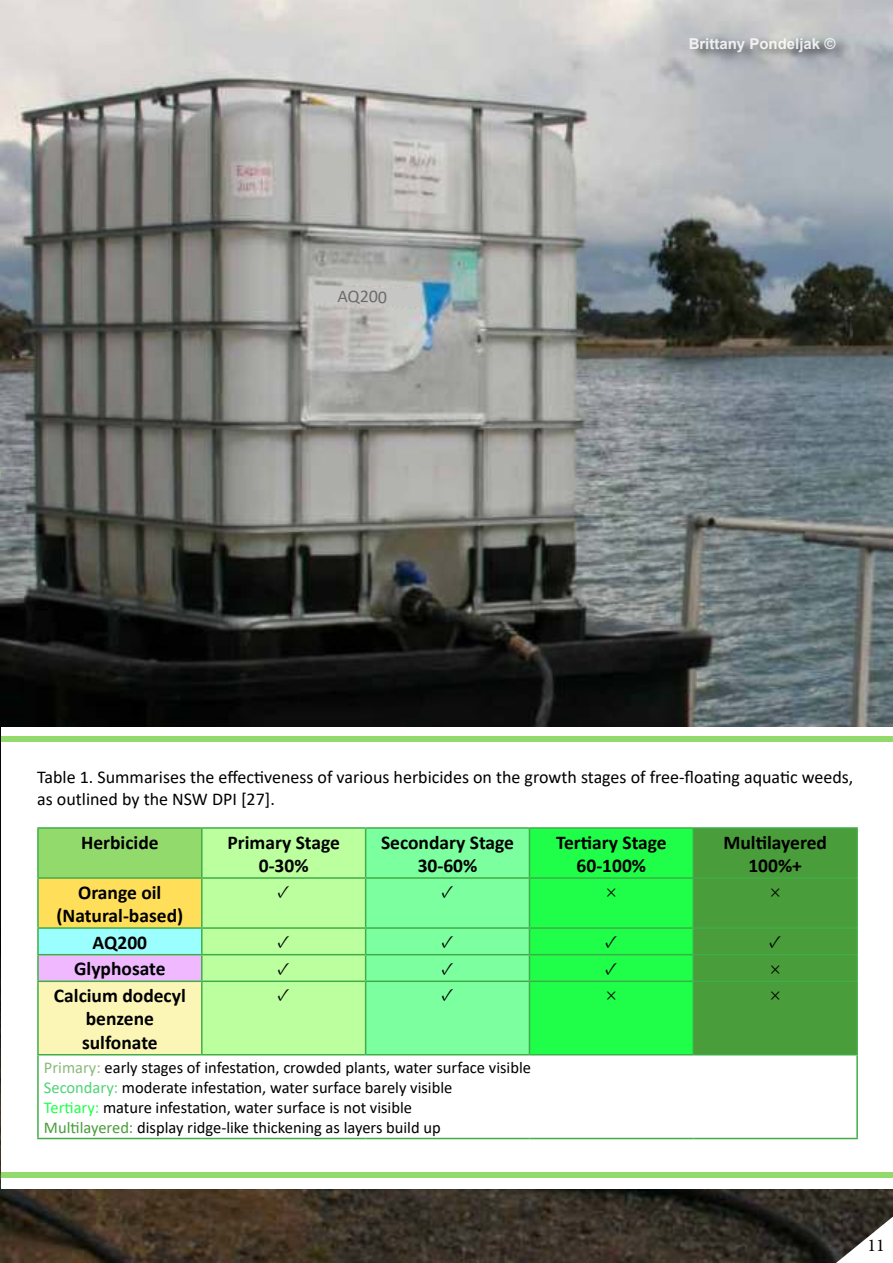
<style>
.page{position:relative;width:893px;height:1263px;background:#fff}
.page>*{position:absolute;margin:0;border:0;box-sizing:border-box;transform-origin:0 0}
.t1{font:700 19.5px/23.4px "Calibri";color:#000;text-align:center}
.t2{font:18px/21.6px "Calibri";color:#000}
.t3{font:18px "Minion Pro";color:#000}
.t4{font:18px "Calibri";color:#6f6b67}
.t5{font:16.5px/19.8px "Calibri";color:#000}
.t6{font:700 15px "Arial";color:#fff}
.s1{color:#8aba79}
.s2{color:#4fd377}
.s3{color:#1fff4a}
.s4{color:#499d3a}
</style>
<div class="page">
<img style="left:0;top:0;width:893px;height:1263px">
<div style="left:1px;top:727px;width:892px;height:461px;background:#fff"></div>
<div style="left:1px;top:736px;width:892px;height:5px;background:#93da6c"></div>
<div style="left:1px;top:1172px;width:892px;height:6px;background:#93da6c"></div>
<div style="left:38px;top:828px;width:164px;height:50px;background:#93da6c"></div>
<div style="left:202px;top:828px;width:164px;height:50px;background:#bbff9f"></div>
<div style="left:366px;top:828px;width:163px;height:50px;background:#7bff9f"></div>
<div style="left:529px;top:828px;width:164px;height:50px;background:#1fff4a"></div>
<div style="left:693px;top:828px;width:164px;height:50px;background:#499d3a"></div>
<div style="left:38px;top:878px;width:164px;height:50px;background:#ffdf5a"></div>
<div style="left:38px;top:928px;width:164px;height:27px;background:#9cffff"></div>
<div style="left:38px;top:955px;width:164px;height:26px;background:#efb8ff"></div>
<div style="left:38px;top:981px;width:164px;height:74px;background:#fbf6b5"></div>
<hr style="left:37px;top:827px;width:165px;height:2px;background:#40ad48">
<hr style="left:37px;top:829px;width:2px;height:48px;background:#40ad48">
<hr style="left:202px;top:827px;width:164px;height:2px;background:#40ad48">
<hr style="left:201px;top:829px;width:2px;height:48px;background:#40ad48">
<hr style="left:366px;top:827px;width:163px;height:2px;background:#40ad48">
<hr style="left:365px;top:829px;width:1px;height:48px;background:#40ad48">
<hr style="left:529px;top:827px;width:164px;height:2px;background:#40ad48">
<hr style="left:529px;top:829px;width:1px;height:48px;background:#40ad48">
<hr style="left:693px;top:827px;width:165px;height:2px;background:#40ad48">
<hr style="left:693px;top:829px;width:1px;height:48px;background:#40ad48">
<hr style="left:856px;top:829px;width:2px;height:48px;background:#40ad48">
<hr style="left:37px;top:877px;width:165px;height:2px;background:#40ad48">
<hr style="left:37px;top:879px;width:2px;height:48px;background:#40ad48">
<hr style="left:37px;top:927px;width:165px;height:2px;background:#40ad48">
<hr style="left:37px;top:929px;width:2px;height:25px;background:#40ad48">
<hr style="left:37px;top:954px;width:165px;height:1px;background:#40ad48">
<hr style="left:37px;top:955px;width:2px;height:25px;background:#40ad48">
<hr style="left:37px;top:980px;width:165px;height:2px;background:#40ad48">
<hr style="left:37px;top:982px;width:2px;height:72px;background:#40ad48">
<hr style="left:37px;top:1054px;width:165px;height:1px;background:#40ad48">
<hr style="left:37px;top:1055px;width:2px;height:83px;background:#40ad48">
<hr style="left:856px;top:1055px;width:2px;height:83px;background:#40ad48">
<hr style="left:37px;top:1138px;width:165px;height:1px;background:#40ad48">
<hr style="left:202px;top:1138px;width:164px;height:1px;background:#40ad48">
<hr style="left:366px;top:1138px;width:163px;height:1px;background:#40ad48">
<hr style="left:529px;top:1138px;width:164px;height:1px;background:#40ad48">
<hr style="left:693px;top:1138px;width:165px;height:1px;background:#40ad48">
<hr style="left:202px;top:877px;width:164px;height:2px;background:#40ad48">
<hr style="left:201px;top:879px;width:2px;height:48px;background:#40ad48">
<hr style="left:201px;top:929px;width:2px;height:25px;background:#40ad48">
<hr style="left:201px;top:955px;width:2px;height:25px;background:#40ad48">
<hr style="left:201px;top:982px;width:2px;height:72px;background:#40ad48">
<hr style="left:366px;top:877px;width:163px;height:2px;background:#40ad48">
<hr style="left:529px;top:877px;width:164px;height:2px;background:#40ad48">
<hr style="left:693px;top:877px;width:165px;height:2px;background:#40ad48">
<hr style="left:856px;top:879px;width:2px;height:48px;background:#40ad48">
<hr style="left:693px;top:927px;width:165px;height:2px;background:#40ad48">
<hr style="left:856px;top:929px;width:2px;height:25px;background:#40ad48">
<hr style="left:693px;top:954px;width:165px;height:1px;background:#40ad48">
<svg style="left:202px;top:878px;width:654px;height:177px;background:#66e46f"></svg>
<hr style="left:856px;top:955px;width:2px;height:25px;background:#40ad48">
<hr style="left:693px;top:980px;width:165px;height:2px;background:#40ad48">
<hr style="left:693px;top:982px;width:1px;height:72px;background:#40ad48">
<hr style="left:856px;top:982px;width:2px;height:72px;background:#40ad48">
<hr style="left:693px;top:1054px;width:165px;height:1px;background:#40ad48">
<svg style="left:836px;top:1216px;width:57px;height:47px"></svg>
<div style="left:690px;top:34px;width:162px;height:30px;background:#000;opacity:.75"></div>
<div style="left:312px;top:285px;width:109px;height:21px;background:#c6c6c5"></div>
<p class="t4" style="left:338px;top:283px;width:51px;rotate:1deg">AQ200</p>
<p class="t6" style="left:688px;top:38px;width:148px">Brittany Pondeljak ©</p>
<p class="t2" style="left:37px;top:766px;width:818px">Table 1. Summarises the effectiveness of various herbicides on the growth stages of free-floating aquatic weeds, as outlined by the NSW DPI [27].</p>
<p class="t1" style="left:81px;top:830px;width:79px">Herbicide</p>
<p class="t1" style="left:227px;top:830px;width:114px">Primary Stage<br>0-30%</p>
<p class="t1" style="left:381px;top:830px;width:135px">Secondary Stage<br>30-60%</p>
<p class="t1" style="left:556px;top:830px;width:112px">Tertiary Stage<br>60-100%</p>
<p class="t1" style="left:723px;top:830px;width:105px">Multilayered<br>100%+</p>
<p class="t1" style="left:56px;top:880px;width:128px">Orange oil (Natural-based)</p>
<p class="t3" style="left:278px;top:880px;width:14px">✓</p>
<p class="t3" style="left:441px;top:880px;width:14px">✓</p>
<p class="t3" style="left:606px;top:880px;width:12px">×</p>
<p class="t3" style="left:770px;top:880px;width:12px">×</p>
<p class="t1" style="left:93px;top:930px;width:56px">AQ200</p>
<p class="t3" style="left:278px;top:930px;width:14px">✓</p>
<p class="t3" style="left:441px;top:930px;width:14px">✓</p>
<p class="t3" style="left:605px;top:930px;width:14px">✓</p>
<p class="t3" style="left:769px;top:930px;width:14px">✓</p>
<p class="t1" style="left:74px;top:957px;width:93px">Glyphosate</p>
<p class="t3" style="left:278px;top:957px;width:14px">✓</p>
<p class="t3" style="left:441px;top:957px;width:14px">✓</p>
<p class="t3" style="left:605px;top:957px;width:14px">✓</p>
<p class="t3" style="left:770px;top:957px;width:12px">×</p>
<p class="t1" style="left:54px;top:983px;width:133px">Calcium dodecyl benzene sulfonate</p>
<p class="t3" style="left:278px;top:984px;width:14px">✓</p>
<p class="t3" style="left:441px;top:984px;width:14px">✓</p>
<p class="t3" style="left:606px;top:984px;width:12px">×</p>
<p class="t3" style="left:770px;top:984px;width:12px">×</p>
<p class="t5" style="left:44px;top:1057px;width:489px"><span class="s1">Primary:</span> early stages of infestation, crowded plants, water surface visible <span class="s2">Secondary:</span> moderate infestation, water surface barely visible<br><span class="s3">Tertiary:</span> mature infestation, water surface is not visible<br><span class="s4">Multilayered:</span> display ridge-like thickening as layers build up</p>
<p class="t3" style="left:867px;top:1234px;width:19px">11</p>
</div>
